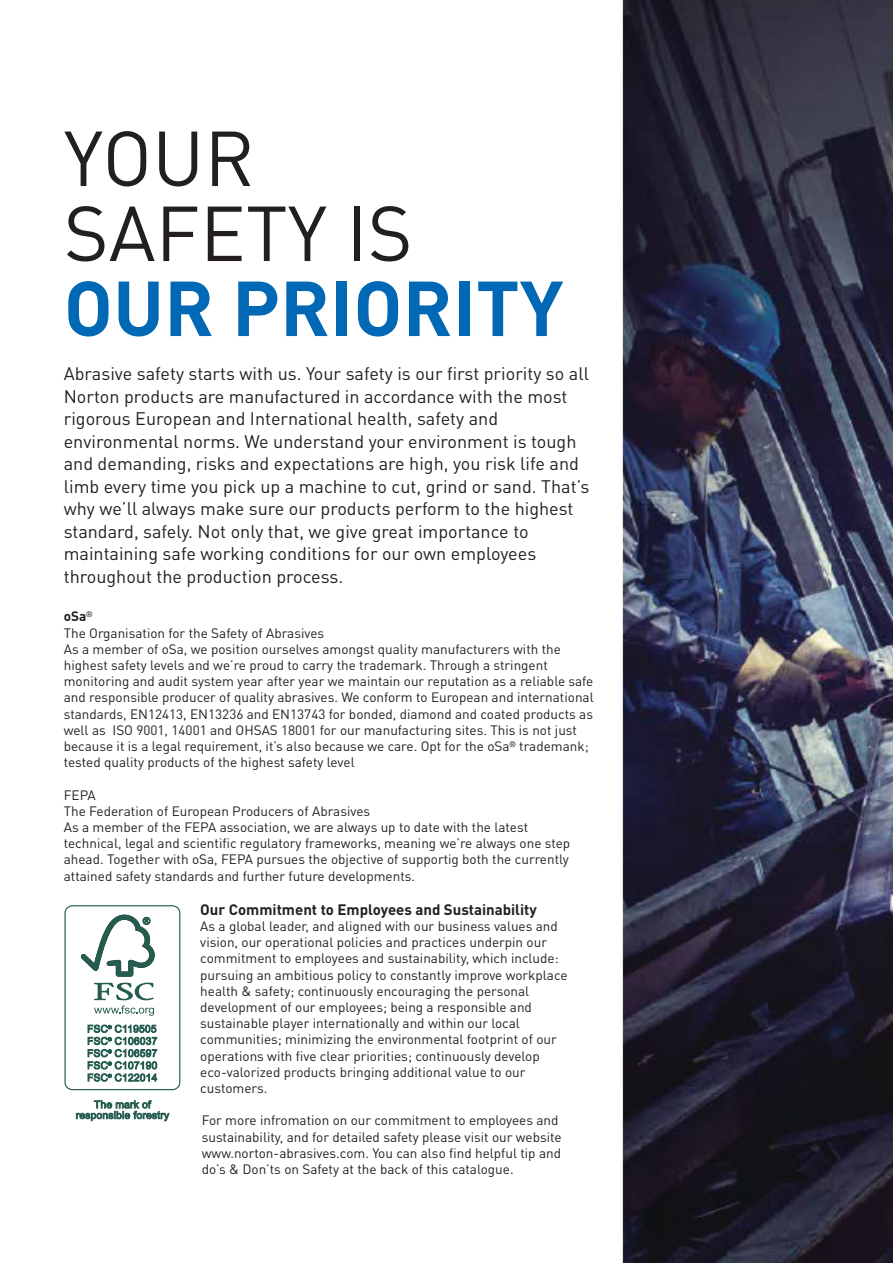
<style>
.page{position:relative;width:893px;height:1263px;background:#fff}
.page>*{position:absolute;margin:0;border:0;box-sizing:border-box;transform-origin:0 0}
.t1{font:76.5px "DIN Pro";color:#231f20}
.t2{font:700 76.5px "DIN Pro";color:#0068b4}
.t3{font:18px/22.5px "DIN Pro";color:#231f20}
.t4{font:700 15px "DIN Pro";color:#231f20}
.t5{font:13.5px/16.2px "DIN Pro";color:#231f20}
.t6{font:700 13.5px "DIN Pro";color:#231f20}
</style>
<div class="page">
<img style="left:622px;top:0;width:271px;height:1263px">
<div style="left:64px;top:905px;width:116px;height:185px;border:1px solid #245c4f;border-radius:7px"></div>
<svg style="left:94px;top:982px;width:60px;height:34px"></svg>
<svg style="left:81px;top:915px;width:74px;height:61px"></svg>
<svg style="left:76px;top:1100px;width:93px;height:21px"></svg>
<svg style="left:88px;top:1025px;width:69px;height:56px"></svg>
<p class="t1" style="left:64px;top:106px;width:192px">YOUR</p>
<p class="t1" style="left:64px;top:181px;width:350px">SAFETY IS</p>
<p class="t2" style="left:64px;top:256px;width:501px">OUR PRIORITY</p>
<p class="t3" style="left:64px;top:362px;width:527px">Abrasive safety starts with us. Your safety is our first priority so all Norton products are manufactured in accordance with the most rigorous European and International health, safety and environmental norms. We understand your environment is tough and demanding, risks and expectations are high, you risk life and limb every time you pick up a machine to cut, grind or sand. That’s why we’ll always make sure our products perform to the highest standard, safely. Not only that, we give great importance to maintaining safe working conditions for our own employees throughout the production process.</p>
<p class="t6" style="left:64px;top:607px;width:30px">oSa<sup>®</sup></p>
<p class="t5" style="left:64px;top:624px;width:262px">The Organisation for the Safety of Abrasives</p>
<p class="t5" style="left:64px;top:640px;width:531px">As a member of oSa, we position ourselves amongst quality manufacturers with the highest safety levels and we’re proud to carry the trademark. Through a stringent monitoring and audit system year after year we maintain our reputation as a reliable safe and responsible producer of quality abrasives. We conform to European and international standards, EN12413, EN13236 and EN13743 for bonded, diamond and coated products as well as ISO 9001, 14001 and OHSAS 18001 for our manufacturing sites. This is not just because it is a legal requirement, it’s also because we care. Opt for the oSa<sup>®</sup> trademank; tested quality products of the highest safety level</p>
<p class="t5" style="left:64px;top:786px;width:34px">FEPA</p>
<p class="t5" style="left:64px;top:802px;width:308px">The Federation of European Producers of Abrasives</p>
<p class="t5" style="left:64px;top:818px;width:508px">As a member of the FEPA association, we are always up to date with the latest technical, legal and scientific regulatory frameworks, meaning we’re always one step ahead. Together with oSa, FEPA pursues the objective of supportig both the currently attained safety standards and further future developments.</p>
<p class="t4" style="left:200px;top:899px;width:338px">Our Commitment to Employees and Sustainability</p>
<p class="t5" style="left:200px;top:917px;width:369px">As a global leader, and aligned with our business values and vision, our operational policies and practices underpin our commitment to employees and sustainability, which include: pursuing an ambitious policy to constantly improve workplace health &amp; safety; continuously encouraging the personal development of our employees; being a responsible and sustainable player internationally and within our local communities; minimizing the environmental footprint of our operations with five clear priorities; continuously develop eco-valorized products bringing additional value to our customers.</p>
<p class="t5" style="left:202px;top:1112px;width:361px">For more infromation on our commitment to employees and sustainability, and for detailed safety please visit our website www.norton-abrasives.com. You can also find helpful tip and do’s &amp; Don’ts on Safety at the back of this catalogue.</p>
</div>
